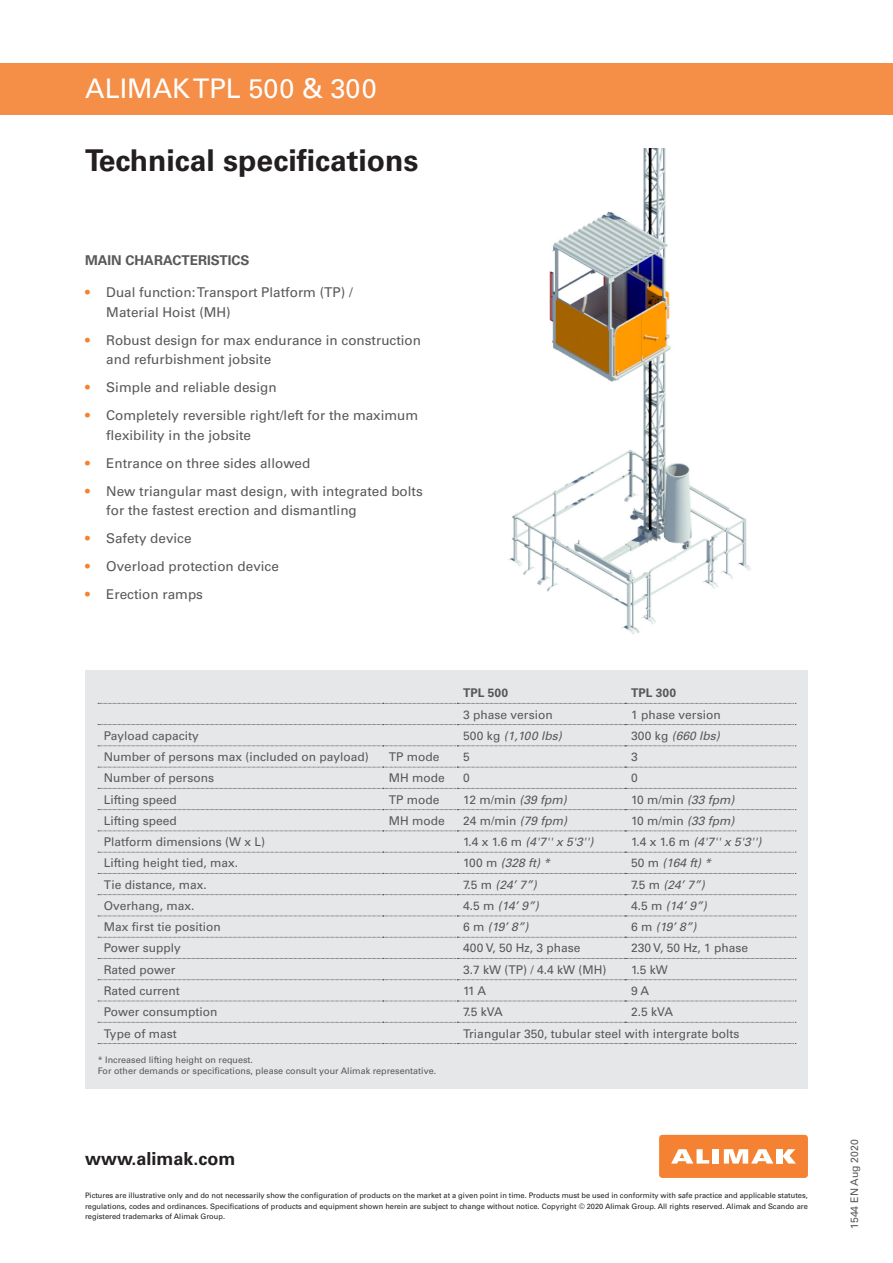
<style>
.page{position:relative;width:893px;height:1263px;background:#fff}
.page>*{position:absolute;margin:0;border:0;box-sizing:border-box;transform-origin:0 0}
.t1{font:700 30px "Univers LT Std";color:#231f20}
.t2{font:27px "Univers LT Std";color:#fff}
.www{font:700 18px "Univers LT Std";color:#231f20}
.Item_list{font:13.5px/19.5px "Univers LT Std";color:#57585a}
.Headline{font:700 13.5px "Univers LT Std";color:#57585a}
.Table_text{font:12px "Univers LT Std";color:#57585a}
.Table_text-2{font:italic 12px "Univers LT Std";color:#57585a}
.Table_text-3{font:700 12px "Univers LT Std";color:#57585a}
.Date{font:10.5px "Univers LT Std";color:#57585a}
.Table_footnote{font:9px "Univers LT Std";color:#57585a}
.Footnote{font:7.5px/10.5px "Univers LT Std";color:#231f20;text-align:justify}
.s1{color:#f48232}
.s2{font-style:normal}
.s3{font-style:italic}
</style>
<div class="page">
<div style="left:659px;top:1135px;width:149px;height:43px;background:#f48232;border-radius:3px"></div>
<div style="left:713px;top:1149px;width:6px;height:14px;background:#fff"></div>
<div style="left:776px;top:1149px;width:7px;height:14px;background:#fff"></div>
<svg style="left:783px;top:1149px;width:13px;height:14px"></svg>
<svg style="left:671px;top:1149px;width:38px;height:14px"></svg>
<svg style="left:724px;top:1149px;width:49px;height:14px"></svg>
<div style="left:85px;top:671px;width:723px;height:418px;background:#e6e7e9"></div>
<svg style="left:98px;top:703px;width:698px;height:1px"></svg>
<svg style="left:98px;top:724px;width:698px;height:1px"></svg>
<svg style="left:98px;top:746px;width:698px;height:1px"></svg>
<svg style="left:98px;top:767px;width:698px;height:1px"></svg>
<svg style="left:98px;top:788px;width:698px;height:1px"></svg>
<svg style="left:98px;top:809px;width:698px;height:1px"></svg>
<svg style="left:98px;top:831px;width:698px;height:1px"></svg>
<svg style="left:98px;top:852px;width:698px;height:1px"></svg>
<svg style="left:98px;top:916px;width:698px;height:1px"></svg>
<svg style="left:98px;top:979px;width:698px;height:1px"></svg>
<svg style="left:98px;top:1001px;width:698px;height:1px"></svg>
<svg style="left:98px;top:1022px;width:698px;height:1px"></svg>
<svg style="left:98px;top:1043px;width:698px;height:1px"></svg>
<svg style="left:98px;top:937px;width:698px;height:1px"></svg>
<svg style="left:98px;top:958px;width:698px;height:1px"></svg>
<svg style="left:98px;top:873px;width:698px;height:1px"></svg>
<svg style="left:98px;top:894px;width:698px;height:1px"></svg>
<div style="left:0;top:64px;width:893px;height:51px;background:#f58e46"></div>
<img style="left:508px;top:149px;width:243px;height:486px">
<h2 class="t2" style="left:85px;top:73px;width:293px">ALIMAK TPL 500 &amp; 300</h2>
<p class="t1" style="left:85px;top:142px;width:335px">Technical specifications</p>
<p class="Headline" style="left:85px;top:252px;width:166px">MAIN CHARACTERISTICS</p>
<p class="Item_list" style="left:106px;top:283px;width:248px;text-indent:-21px"><span class="s1">•</span> Dual function: Transport Platform (TP) /<br>Material Hoist (MH)</p>
<p class="Item_list" style="left:106px;top:330px;width:316px;text-indent:-21px"><span class="s1">•</span> Robust design for max endurance in construction and refurbishment jobsite</p>
<p class="Item_list" style="left:85px;top:378px;width:193px"><span class="s1">•</span> Simple and reliable design</p>
<p class="Item_list" style="left:106px;top:406px;width:313px;text-indent:-21px"><span class="s1">•</span> Completely reversible right/left for the maximum flexibility in the jobsite</p>
<p class="Item_list" style="left:85px;top:453px;width:227px"><span class="s1">•</span> Entrance on three sides allowed</p>
<p class="Item_list" style="left:106px;top:481px;width:318px;text-indent:-21px"><span class="s1">•</span> New triangular mast design, with integrated bolts for the fastest erection and dismantling</p>
<p class="Item_list" style="left:85px;top:529px;width:108px"><span class="s1">•</span> Safety device</p>
<p class="Item_list" style="left:85px;top:557px;width:195px"><span class="s1">•</span> Overload protection device</p>
<p class="Item_list" style="left:85px;top:585px;width:120px"><span class="s1">•</span> Erection ramps</p>
<p class="Table_text-3" style="left:463px;top:686px;width:46px">TPL 500</p>
<p class="Table_text-3" style="left:631px;top:686px;width:46px">TPL 300</p>
<p class="Table_text" style="left:463px;top:707px;width:91px">3 phase version</p>
<p class="Table_text" style="left:631px;top:707px;width:91px">1 phase version</p>
<p class="Table_text" style="left:104px;top:728px;width:97px">Payload capacity</p>
<p class="Table_text-2" style="left:463px;top:728px;width:100px"><span class="s2">500 kg</span> (1,100 lbs)</p>
<p class="Table_text-2" style="left:631px;top:728px;width:90px"><span class="s2">300 kg</span> (660 lbs)</p>
<p class="Table_text" style="left:104px;top:750px;width:266px">Number of persons max (included on payload)</p>
<p class="Table_text" style="left:389px;top:750px;width:52px">TP mode</p>
<p class="Table_text" style="left:463px;top:750px;width:8px">5</p>
<p class="Table_text" style="left:631px;top:750px;width:8px">3</p>
<p class="Table_text" style="left:104px;top:771px;width:112px">Number of persons</p>
<p class="Table_text" style="left:389px;top:771px;width:57px">MH mode</p>
<p class="Table_text" style="left:463px;top:771px;width:8px">0</p>
<p class="Table_text" style="left:631px;top:771px;width:8px">0</p>
<p class="Table_text" style="left:104px;top:792px;width:75px">Lifting speed</p>
<p class="Table_text" style="left:389px;top:792px;width:52px">TP mode</p>
<p class="Table_text" style="left:463px;top:792px;width:105px">12 m/min <span class="s3">(39 fpm)</span></p>
<p class="Table_text" style="left:631px;top:792px;width:105px">10 m/min <span class="s3">(33 fpm)</span></p>
<p class="Table_text" style="left:104px;top:813px;width:75px">Lifting speed</p>
<p class="Table_text" style="left:389px;top:813px;width:57px">MH mode</p>
<p class="Table_text" style="left:463px;top:813px;width:106px">24 m/min <span class="s3">(79 fpm)</span></p>
<p class="Table_text" style="left:631px;top:813px;width:105px">10 m/min <span class="s3">(33 fpm)</span></p>
<p class="Table_text" style="left:104px;top:835px;width:163px">Platform dimensions (W x L)</p>
<p class="Table_text-2" style="left:463px;top:835px;width:132px"><span class="s2">1.4 x 1.6 m</span> (4'7'' x 5'3'')</p>
<p class="Table_text-2" style="left:631px;top:835px;width:132px"><span class="s2">1.4 x 1.6 m</span> (4'7'' x 5'3'')</p>
<p class="Table_text" style="left:104px;top:856px;width:136px">Lifting height tied, max.</p>
<p class="Table_text-2" style="left:463px;top:856px;width:88px"><span class="s2">100 m</span> (328 ft) *</p>
<p class="Table_text-2" style="left:631px;top:856px;width:82px"><span class="s2">50 m</span> (164 ft) *</p>
<p class="Table_text" style="left:104px;top:877px;width:104px">Tie distance, max.</p>
<p class="Table_text-2" style="left:463px;top:877px;width:75px"><span class="s2">7.5 m</span> (24’ 7”)</p>
<p class="Table_text-2" style="left:631px;top:877px;width:75px"><span class="s2">7.5 m</span> (24’ 7”)</p>
<p class="Table_text" style="left:104px;top:898px;width:92px">Overhang, max.</p>
<p class="Table_text-2" style="left:463px;top:898px;width:77px"><span class="s2">4.5 m</span> (14’ 9”)</p>
<p class="Table_text-2" style="left:631px;top:898px;width:77px"><span class="s2">4.5 m</span> (14’ 9”)</p>
<p class="Table_text" style="left:104px;top:920px;width:118px">Max first tie position</p>
<p class="Table_text-2" style="left:463px;top:920px;width:67px"><span class="s2">6 m</span> (19’ 8”)</p>
<p class="Table_text-2" style="left:631px;top:920px;width:67px"><span class="s2">6 m</span> (19’ 8”)</p>
<p class="Table_text" style="left:104px;top:941px;width:78px">Power supply</p>
<p class="Table_text" style="left:463px;top:941px;width:119px">400 V, 50 Hz, 3 phase</p>
<p class="Table_text" style="left:631px;top:941px;width:119px">230 V, 50 Hz, 1 phase</p>
<p class="Table_text" style="left:104px;top:962px;width:73px">Rated power</p>
<p class="Table_text" style="left:463px;top:962px;width:145px">3.7 kW (TP) / 4.4 kW (MH)</p>
<p class="Table_text" style="left:631px;top:962px;width:38px">1.5 kW</p>
<p class="Table_text" style="left:104px;top:984px;width:78px">Rated current</p>
<p class="Table_text" style="left:463px;top:984px;width:25px">11 A</p>
<p class="Table_text" style="left:631px;top:984px;width:20px">9 A</p>
<p class="Table_text" style="left:104px;top:1005px;width:115px">Power consumption</p>
<p class="Table_text" style="left:463px;top:1005px;width:41px">7.5 kVA</p>
<p class="Table_text" style="left:631px;top:1005px;width:44px">2.5 kVA</p>
<p class="Table_text" style="left:104px;top:1026px;width:74px">Type of mast</p>
<p class="Table_text" style="left:463px;top:1026px;width:278px">Triangular 350, tubular steel with intergrate bolts</p>
<p class="Table_footnote" style="left:98px;top:1054px;width:157px">* Increased lifting height on request.</p>
<p class="Table_footnote" style="left:98px;top:1065px;width:340px">For other demands or specifications, please consult your Alimak representative.</p>
<p class="www" style="left:85px;top:1148px;width:152px">www.alimak.com</p>
<p class="Footnote" style="left:85px;top:1190px;width:724px">Pictures are illustrative only and do not necessarily show the configuration of products on the market at a given point in time. Products must be used in conformity with safe practice and applicable statutes, regulations, codes and ordinances. Specifications of products and equipment shown herein are subject to change without notice. Copyright © 2020 Alimak Group. All rights reserved. Alimak and Scando are registered trademarks of Alimak Group.</p>
<p class="Date" style="left:848px;top:1229px;width:91px;rotate:-90deg">1544 EN Aug 2020</p>
</div>
